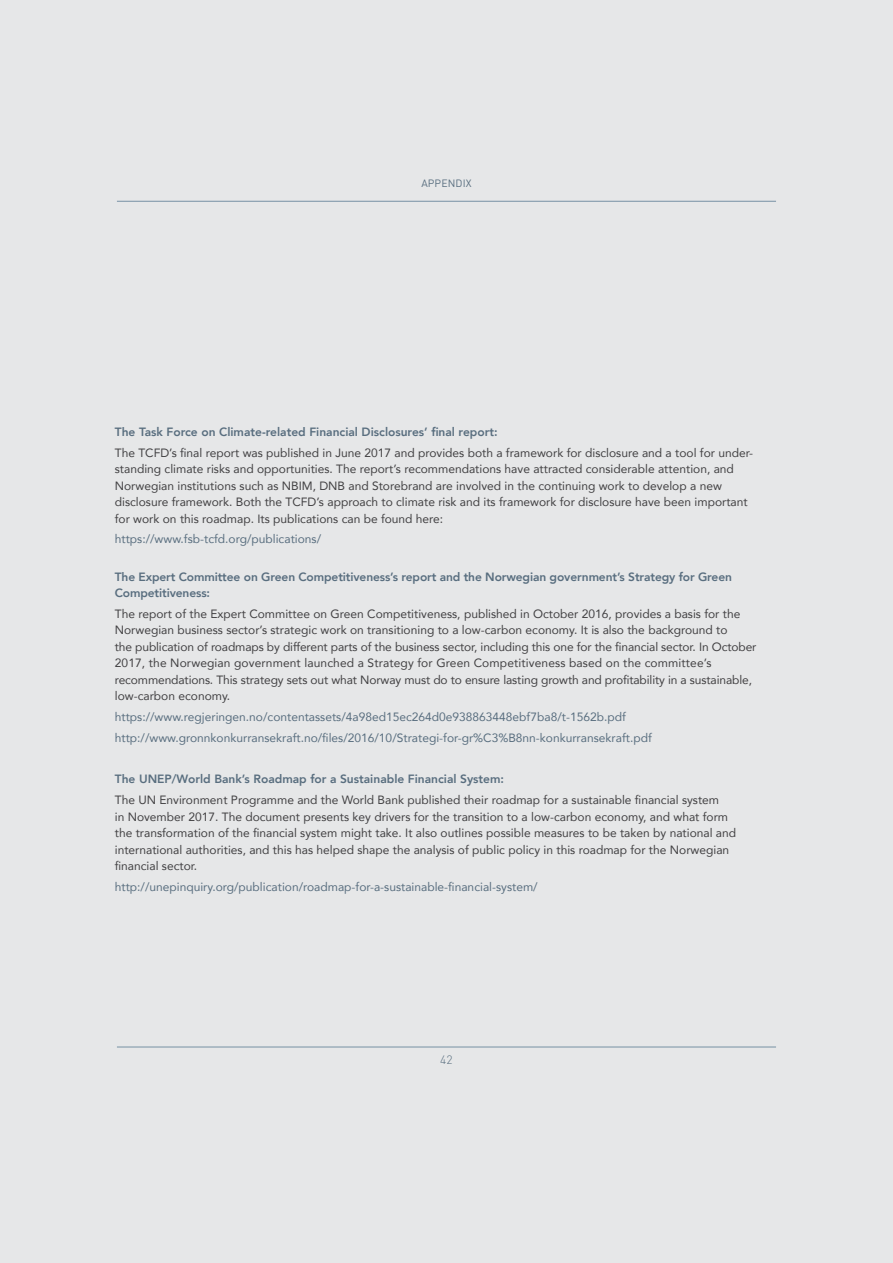
<style>
.page{position:relative;width:893px;height:1263px;background:#e6e7e8}
.page>*{position:absolute;margin:0;border:0;box-sizing:border-box;transform-origin:0 0}
.t1{font:12px/16.5px "Avenir";color:#414042}
.t2{font:12px/20.7px "Avenir";color:#596e7f}
.t3{font:800 12px/16.5px "Avenir";letter-spacing:-.01em;color:#596e7f}
.t4{font:300 12px "DINOT";color:#596e7f}
.t5{font:10.5px "DINOT";letter-spacing:.01em;color:#596e7f}
</style>
<div class="page">
<hr style="left:117px;top:1047px;width:659px;height:1px;background:#7691a4">
<hr style="left:117px;top:201px;width:659px;height:1px;background:#7691a4">
<p class="t5" style="left:421px;top:176px;width:52px">APPENDIX</p>
<p class="t3" style="left:115px;top:423px;width:384px">The Task Force on Climate-related Financial Disclosures’ final report:</p>
<p class="t1" style="left:115px;top:444px;width:640px">The TCFD’s final report was published in June 2017 and provides both a framework for disclosure and a tool for under&shy;standing climate risks and opportunities. The report’s recommendations have attracted considerable attention, and Norwegian institutions such as NBIM, DNB and Storebrand are involved in the continuing work to develop a new disclosure framework. Both the TCFD’s approach to climate risk and its framework for disclosure have been important for work on this roadmap. Its publications can be found here:</p>
<p class="t2" style="left:115px;top:528px;width:208px">https://www.fsb-tcfd.org/publications/</p>
<p class="t3" style="left:115px;top:568px;width:619px">The Expert Committee on Green Competitiveness’s report and the Norwegian government’s Strategy for Green<br>Competitiveness:</p>
<p class="t1" style="left:115px;top:605px;width:643px">The report of the Expert Committee on Green Competitiveness, published in October 2016, provides a basis for the Norwegian business sector’s strategic work on transitioning to a low-carbon economy. It is also the background to<br>the publication of roadmaps by different parts of the business sector, including this one for the financial sector. In October 2017, the Norwegian government launched a Strategy for Green Competitiveness based on the committee’s recommendations. This strategy sets out what Norway must do to ensure lasting growth and profitability in a sustainable, low-carbon economy.</p>
<p class="t2" style="left:115px;top:706px;width:538px">https://www.regjeringen.no/contentassets/4a98ed15ec264d0e938863448ebf7ba8/t-1562b.pdf http://www.gronnkonkurransekraft.no/files/2016/10/Strategi-for-gr%C3%B8nn-konkurransekraft.pdf</p>
<p class="t3" style="left:115px;top:771px;width:391px">The UNEP/World Bank’s Roadmap for a Sustainable Financial System:</p>
<p class="t1" style="left:115px;top:791px;width:623px">The UN Environment Programme and the World Bank published their roadmap for a sustainable financial system<br>in November 2017. The document presents key drivers for the transition to a low-carbon economy, and what form the transformation of the financial system might take. It also outlines possible measures to be taken by national and international authorities, and this has helped shape the analysis of public policy in this roadmap for the Norwegian financial sector.</p>
<p class="t2" style="left:115px;top:876px;width:424px">http://unepinquiry.org/publication/roadmap-for-a-sustainable-financial-system/</p>
<p class="t4" style="left:440px;top:1053px;width:14px">42</p>
</div>
